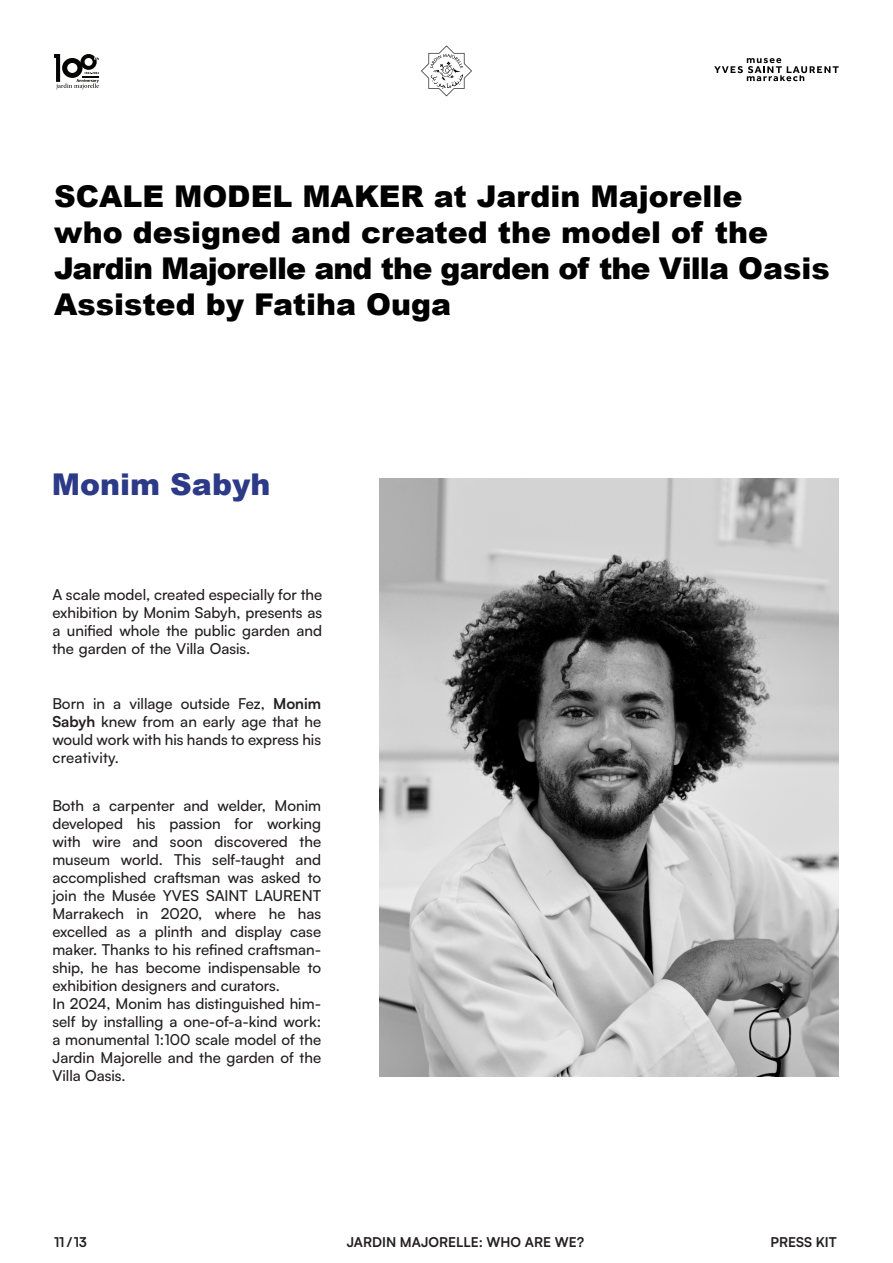
<style>
.page{position:relative;width:893px;height:1263px;background:#fff}
.page>*{position:absolute;margin:0;border:0;box-sizing:border-box;transform-origin:0 0}
.TITRE_SUB{font:900 30px/36px "Arial";color:#000001}
.titre{font:900 30px "Arial";color:#2c3a87}
.up{font:500 15px/18px "Satoshi";color:#231f20;text-align:justify}
.Paragraph_Style_2{font:500 15px/18px "Satoshi";color:#231f20}
.Paragraph_Style_2-2{font:700 15px "Satoshi";color:#231f20}
.margin{font:700 13.5px "Satoshi";color:#231f20}
.s1{font-weight:700}
</style>
<div class="page">
<svg style="left:421px;top:45px;width:51px;height:51px"></svg>
<svg style="left:714px;top:58px;width:125px;height:23px"></svg>
<svg style="left:54px;top:54px;width:45px;height:35px"></svg>
<img style="left:380px;top:479px;width:459px;height:598px">
<p class="TITRE_SUB" style="left:54px;top:178px;width:690px">SCALE MODEL MAKER at Jardin Majorelle</p>
<p class="TITRE_SUB" style="left:54px;top:214px;width:777px">who designed and created the model of the<br>Jardin Majorelle and the garden of the Villa Oasis</p>
<p class="TITRE_SUB" style="left:54px;top:286px;width:399px">Assisted by Fatiha Ouga</p>
<p class="titre" style="left:52px;top:463px;width:220px">Monim Sabyh</p>
<p class="Paragraph_Style_2" style="left:52px;top:584px;width:271px;text-align:justify">A scale model, created especially for the exhibition by Monim Sabyh, presents as a unified whole the public garden and the garden of the Villa Oasis.</p>
<p class="Paragraph_Style_2-2" style="left:273px;top:693px;width:50px">Monim</p>
<p class="Paragraph_Style_2" style="left:129px;top:694px;width:45px">village</p>
<p class="Paragraph_Style_2" style="left:181px;top:694px;width:51px">outside</p>
<p class="Paragraph_Style_2" style="left:93px;top:694px;width:14px">in</p>
<p class="Paragraph_Style_2" style="left:52px;top:694px;width:270px">Born<br><span class="s1">Sabyh</span> knew from an early age that he would work with his hands to express his creativity.</p>
<p class="up" style="left:274px;top:796px;width:48px">Monim</p>
<p class="Paragraph_Style_2" style="left:238px;top:694px;width:28px">Fez,</p>
<p class="Paragraph_Style_2" style="left:113px;top:694px;width:10px">a</p>
<p class="up" style="left:52px;top:796px;width:33px">Both</p>
<p class="up" style="left:183px;top:796px;width:27px">and</p>
<p class="up" style="left:218px;top:796px;width:50px">welder,</p>
<p class="up" style="left:109px;top:796px;width:67px">carpenter</p>
<p class="up" style="left:93px;top:796px;width:10px">a</p>
<p class="up" style="left:52px;top:814px;width:72px">developed</p>
<p class="up" style="left:137px;top:814px;width:20px">his</p>
<p class="up" style="left:169px;top:814px;width:53px">passion</p>
<p class="up" style="left:234px;top:814px;width:20px">for</p>
<p class="up" style="left:267px;top:814px;width:56px">working</p>
<p class="up" style="left:52px;top:832px;width:30px">with</p>
<p class="up" style="left:92px;top:832px;width:30px">wire</p>
<p class="up" style="left:133px;top:832px;width:27px">and</p>
<p class="up" style="left:170px;top:832px;width:34px">soon</p>
<p class="up" style="left:214px;top:832px;width:75px">discovered</p>
<p class="up" style="left:300px;top:832px;width:23px">the</p>
<p class="up" style="left:52px;top:850px;width:59px">museum</p>
<p class="up" style="left:121px;top:850px;width:44px">world.</p>
<p class="up" style="left:174px;top:850px;width:29px">This</p>
<p class="up" style="left:212px;top:850px;width:74px">self-taught</p>
<p class="up" style="left:295px;top:850px;width:27px">and</p>
<p class="up" style="left:52px;top:868px;width:96px">accomplished</p>
<p class="up" style="left:154px;top:868px;width:68px">craftsman</p>
<p class="up" style="left:228px;top:868px;width:27px">was</p>
<p class="up" style="left:261px;top:868px;width:41px">asked</p>
<p class="up" style="left:308px;top:868px;width:15px">to</p>
<p class="up" style="left:83px;top:886px;width:23px">the</p>
<p class="up" style="left:52px;top:886px;width:26px">join</p>
<p class="up" style="left:163px;top:886px;width:38px">YVES</p>
<p class="up" style="left:206px;top:886px;width:44px">SAINT</p>
<p class="up" style="left:112px;top:886px;width:46px">Musée</p>
<p class="up" style="left:255px;top:886px;width:68px">LAURENT</p>
<p class="up" style="left:52px;top:904px;width:73px">Marrakech</p>
<p class="up" style="left:136px;top:904px;width:14px">in</p>
<p class="up" style="left:161px;top:904px;width:43px">2020,</p>
<p class="up" style="left:215px;top:904px;width:43px">where</p>
<p class="up" style="left:269px;top:904px;width:18px">he</p>
<p class="up" style="left:298px;top:904px;width:25px">has</p>
<p class="up" style="left:52px;top:922px;width:57px">excelled</p>
<p class="up" style="left:116px;top:922px;width:16px">as</p>
<p class="up" style="left:139px;top:922px;width:10px">a</p>
<p class="up" style="left:155px;top:922px;width:39px">plinth</p>
<p class="up" style="left:201px;top:922px;width:27px">and</p>
<p class="up" style="left:235px;top:922px;width:48px">display</p>
<p class="up" style="left:290px;top:922px;width:32px">case</p>
<p class="up" style="left:52px;top:940px;width:270px">maker. Thanks to his refined craftsman-</p>
<p class="up" style="left:52px;top:976px;width:229px">exhibition designers and curators.</p>
<p class="up" style="left:52px;top:1012px;width:270px">self by installing a one-of -a- kind work:</p>
<p class="up" style="left:52px;top:958px;width:33px">ship,</p>
<p class="up" style="left:91px;top:958px;width:18px">he</p>
<p class="up" style="left:115px;top:958px;width:25px">has</p>
<p class="up" style="left:146px;top:958px;width:56px">become</p>
<p class="up" style="left:208px;top:958px;width:94px">indispensable</p>
<p class="up" style="left:308px;top:958px;width:15px">to</p>
<p class="up" style="left:52px;top:994px;width:270px">In 2024, Monim has distinguished him-</p>
<p class="up" style="left:52px;top:1030px;width:270px">a monumental 1:100 scale model of the Jardin Majorelle and the garden of the Villa Oasis.</p>
<p class="margin" style="left:54px;top:1232px;width:34px">11/13</p>
<p class="margin" style="left:347px;top:1232px;width:239px">JARDIN MAJORELLE: WHO ARE WE?</p>
<p class="margin" style="left:770px;top:1232px;width:68px">PRESS KIT</p>
</div>
